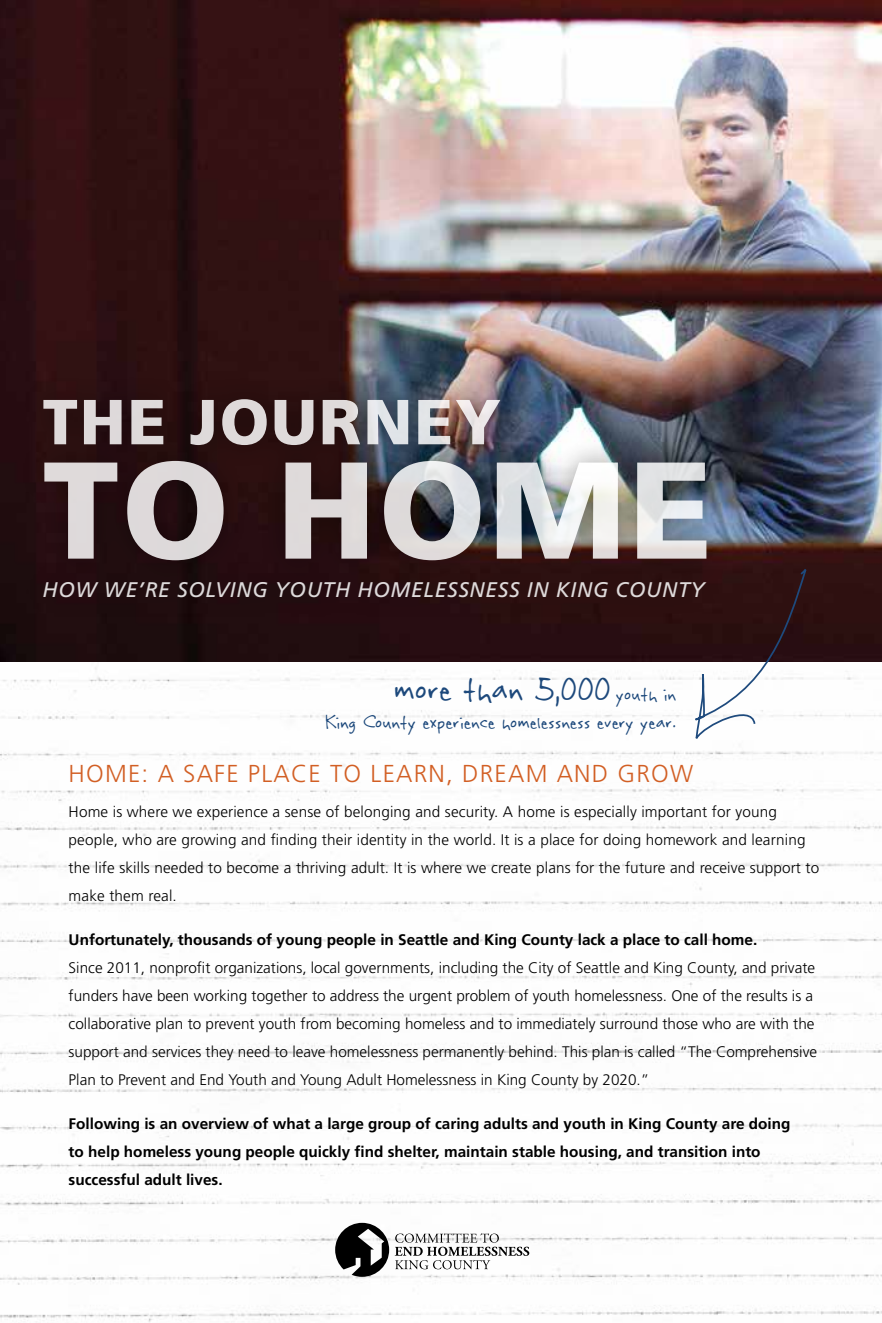
<style>
.page{position:relative;width:882px;height:1323px;background:#fff}
.page>*{position:absolute;margin:0;border:0;box-sizing:border-box;transform-origin:0 0}
.t1{font:900 137.72px "Frutiger";letter-spacing:.02em;color:#fff}
.t2{font:900 63.52px "Frutiger";letter-spacing:.03em;color:#fff}
.t3{font:40.25px "Rabiohead";color:#1e4a7d}
.t4{font:300 24.5px "Frutiger";letter-spacing:.05em;color:#d25f24}
.t5{font:23.28px "Rabiohead";color:#1e4a7d}
.t6{font:italic 21.18px "Frutiger";letter-spacing:.03em;color:#fff}
.t7{font:300 15.4px/28px "Frutiger";color:#000}
.t8{font:700 15.4px/28px "Frutiger";color:#000}
.s1{font-size:23.28px}
</style>
<div class="page">
<img style="left:0;top:667px;width:882px;height:655px">
<img style="left:0;top:0;width:882px;height:662px">
<svg style="left:678px;top:564px;width:131px;height:182px"></svg>
<div style="left:18px;top:373px;width:715px;height:250px;background:#000;opacity:.45"></div>
<svg style="left:335px;top:1223px;width:54px;height:54px"></svg>
<svg style="left:395px;top:1233px;width:134px;height:36px"></svg>
<h2 class="t2" style="left:43px;top:384px;width:460px">THE JOURNEY</h2>
<h1 class="t1" style="left:43px;top:427px;width:672px">TO HOME</h1>
<h3 class="t6" style="left:43px;top:577px;width:664px">HOW WE’RE SOLVING YOUTH HOMELESSNESS IN KING COUNTY</h3>
<h3 class="t3" style="left:394px;top:663px;width:284px">more than 5,000 <span class="s1">youth in</span></h3>
<h3 class="t5" style="left:324px;top:707px;width:353px">King County experience homelessness every year.</h3>
<h3 class="t4" style="left:69px;top:759px;width:626px">HOME: A SAFE PLACE TO LEARN, DREAM AND GROW</h3>
<p class="t7" style="left:69px;top:798px;width:752px">Home is where we experience a sense of belonging and security. A home is especially important for young people, who are growing and finding their identity in the world. It is a place for doing homework and learning the life skills needed to become a thriving adult. It is where we create plans for the future and receive support to make them real.</p>
<p class="t8" style="left:69px;top:926px;width:690px">Unfortunately, thousands of young people in Seattle and King County lack a place to call home.</p>
<p class="t7" style="left:69px;top:954px;width:750px">Since 2011, nonprofit organizations, local governments, including the City of Seattle and King County, and private funders have been working together to address the urgent problem of youth homelessness. One of the results is a collaborative plan to prevent youth from becoming homeless and to immediately surround those who are with the support and services they need to leave homelessness permanently behind. This plan is called “The Comprehensive Plan to Prevent and End Youth and Young Adult Homelessness in King County by 2020.”</p>
<p class="t8" style="left:69px;top:1110px;width:723px">Following is an overview of what a large group of caring adults and youth in King County are doing to help homeless young people quickly find shelter, maintain stable housing, and transition into successful adult lives.</p>
</div>
